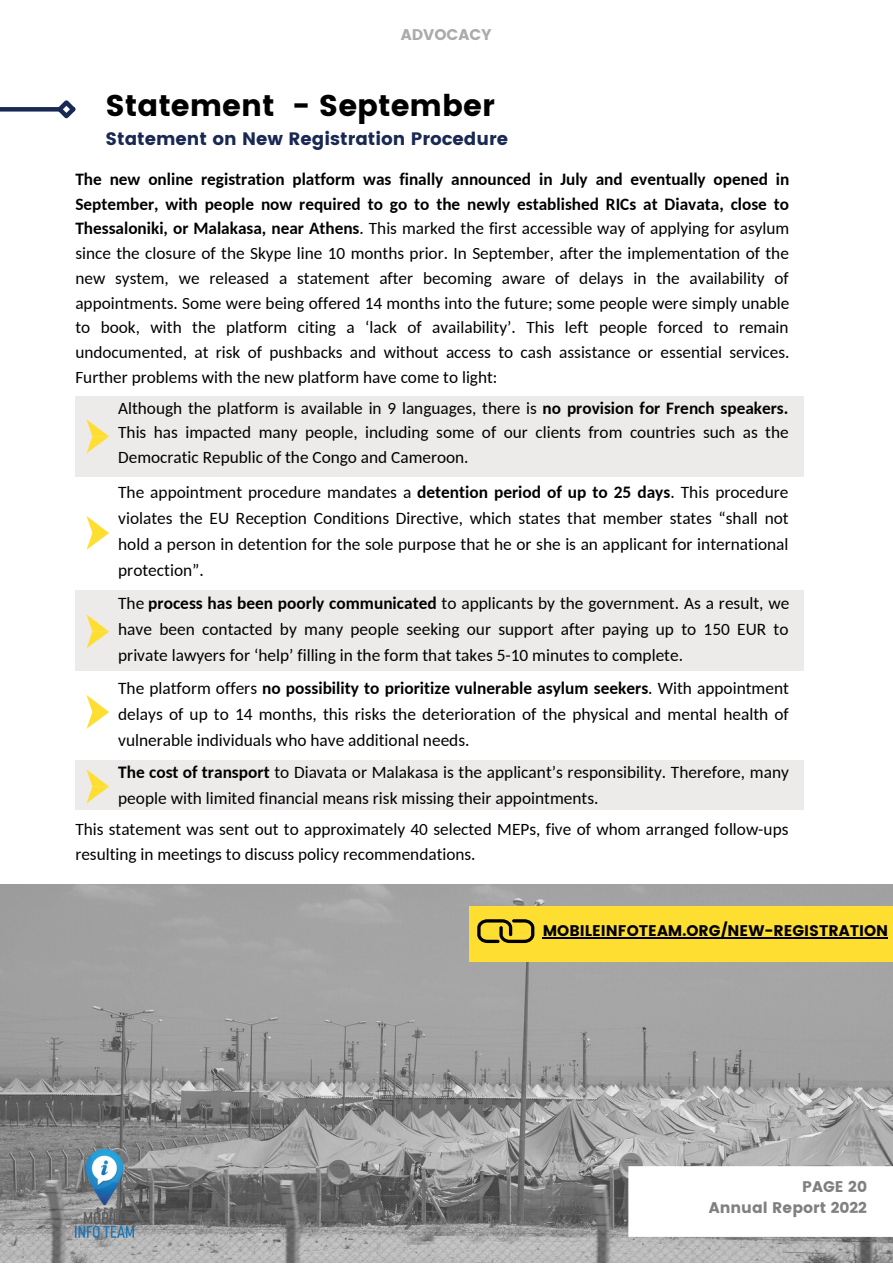
<style>
.page{position:relative;width:893px;height:1264px;background:#fff}
.page>*{position:absolute;margin:0;border:0;box-sizing:border-box;transform-origin:0 0}
.t1{font:30px "Poppins";color:#000}
.t2{font:18px "Poppins";color:#192954}
.t3{font:17.25px/24.8px "Carlito";color:#000;text-align:justify}
.t4{font:15.45px "Poppins";color:#000}
.t5{font:15.45px "Poppins";color:#808080}
.t6{font:15.45px "Poppins";color:#ababab}
.s1{font-weight:700}
</style>
<div class="page">
<img style="left:0;top:884px;width:892px;height:378px">
<img style="left:75px;top:1149px;width:59px;height:88px">
<svg style="left:628px;top:1166px;width:264px;height:70px"></svg>
<div style="left:469px;top:905px;width:423px;height:56px;background:#ffde32"></div>
<hr style="left:542px;top:937px;width:346px;height:1px;background:#000">
<svg style="left:469px;top:894px;width:73px;height:73px"></svg>
<div style="left:76px;top:396px;width:727px;height:80px;background:#edeaea"></div>
<svg style="left:87px;top:419px;width:22px;height:34px"></svg>
<svg style="left:87px;top:516px;width:22px;height:34px"></svg>
<div style="left:76px;top:590px;width:727px;height:81px;background:#edeaea"></div>
<svg style="left:87px;top:614px;width:22px;height:34px"></svg>
<svg style="left:87px;top:695px;width:22px;height:34px"></svg>
<div style="left:75px;top:760px;width:728px;height:50px;background:#edeaea"></div>
<svg style="left:87px;top:769px;width:22px;height:34px"></svg>
<div style="left:0;top:107px;width:61px;height:5px;background:#192954"></div>
<svg style="left:53px;top:100px;width:23px;height:19px"></svg>
<p class="t6" style="left:401px;top:26px;width:92px">ADVOCACY</p>
<p class="t1" style="left:106px;top:88px;width:390px">Statement - September</p>
<p class="t2" style="left:106px;top:128px;width:404px">Statement on New Registration Procedure</p>
<p class="t3" style="left:75px;top:168px;width:715px"><span class="s1">The new online registration platform was finally announced in July and eventually opened in September, with people now required to go to the newly established RICs at Diavata, close to Thessaloniki, or Malakasa, near Athens</span>. This marked the first accessible way of applying for asylum since the closure of the Skype line 10 months prior. In September, after the implementation of the new system, we released a statement after becoming aware of delays in the availability of appointments. Some were being offered 14 months into the future; some people were simply unable to book, with the platform citing a ‘lack of availability’. This left people forced to remain undocumented, at risk of pushbacks and without access to cash assistance or essential services.<br>Further problems with the new platform have come to light:</p>
<p class="t3" style="left:118px;top:397px;width:672px">Although the platform is available in 9 languages, there is <span class="s1">no provision for French speakers.<br></span>This has impacted many people, including some of our clients from countries such as the Democratic Republic of the Congo and Cameroon.</p>
<p class="t3" style="left:118px;top:481px;width:672px;line-height:25.8px">The appointment procedure mandates a <span class="s1">detention period of up to 25 days</span>. This procedure violates the EU Reception Conditions Directive, which states that member states “shall not hold a person in detention for the sole purpose that he or she is an applicant for international protection”.</p>
<p class="t3" style="left:118px;top:592px;width:672px;line-height:25.8px">The <span class="s1">process has been poorly communicated</span> to applicants by the government. As a result, we have been contacted by many people seeking our support after paying up to 150 EUR to private lawyers for ‘help’ filling in the form that takes 5-10 minutes to complete.</p>
<p class="t3" style="left:118px;top:676px;width:672px;line-height:25.8px">The platform offers <span class="s1">no possibility to prioritize vulnerable asylum seekers</span>. With appointment delays of up to 14 months, this risks the deterioration of the physical and mental health of vulnerable individuals who have additional needs.</p>
<p class="t3" style="left:118px;top:760px;width:672px;line-height:25.8px"><span class="s1">The cost of transport</span> to Diavata or Malakasa is the applicant’s responsibility. Therefore, many people with limited financial means risk missing their appointments.</p>
<p class="t3" style="left:75px;top:818px;width:714px">This statement was sent out to approximately 40 selected MEPs, five of whom arranged follow-ups resulting in meetings to discuss policy recommendations.</p>
<p class="t4" style="left:542px;top:921px;width:347px">MOBILEINFOTEAM.ORG/NEW-REGISTRATION</p>
<p class="t5" style="left:802px;top:1177px;width:66px">PAGE 20</p>
<p class="t5" style="left:708px;top:1198px;width:160px">Annual Report 2022</p>
</div>
